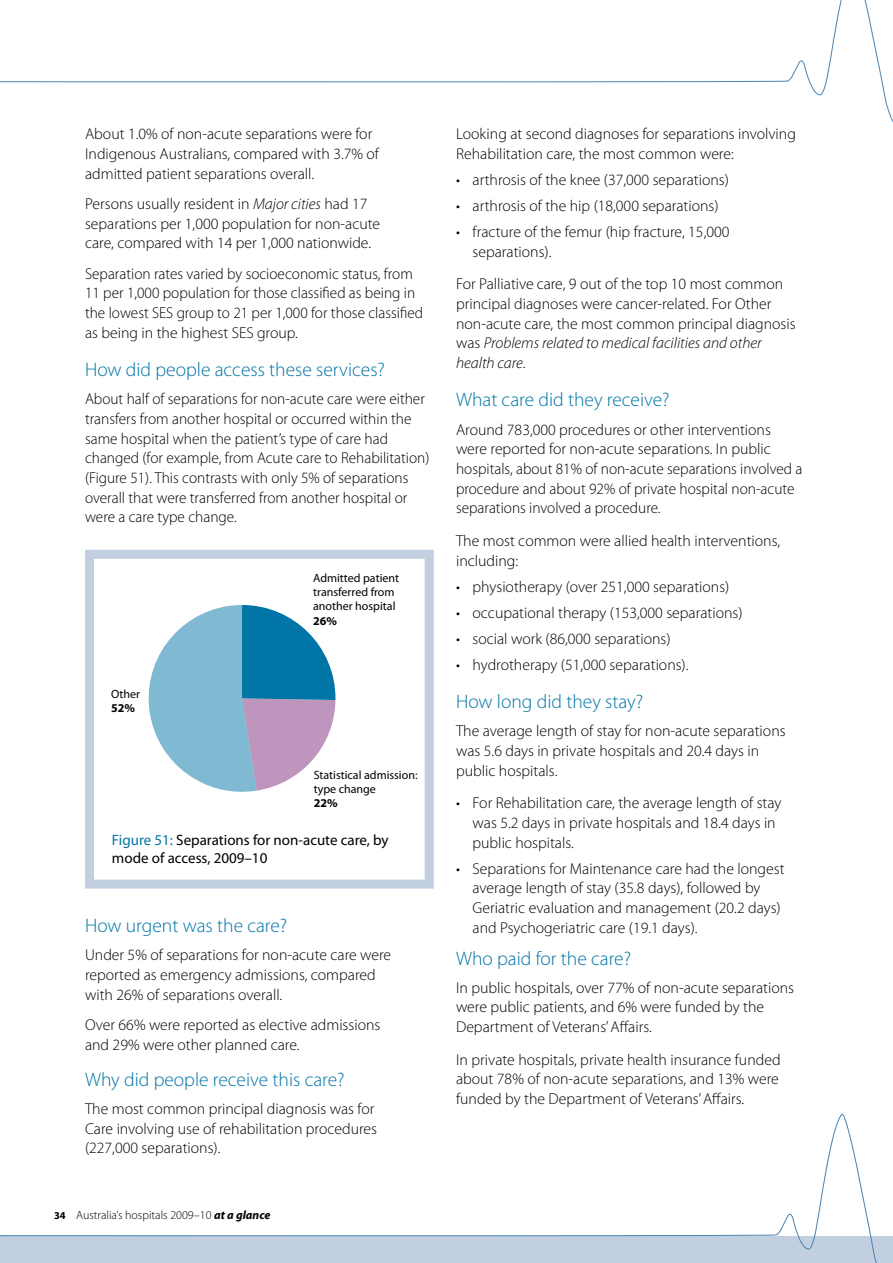
<style>
.page{position:relative;width:893px;height:1263px;background:#fff}
.page>*{position:absolute;margin:0;border:0;box-sizing:border-box;transform-origin:0 0}
.t1{font:300 19.5px "Myriad Pro";color:#0075a6}
.t2{font:300 15.75px/19.6px "Myriad Pro";color:#000}
.t3{font:15px/18px "Myriad Pro";color:#000}
.t4{font:12px/14.4px "Myriad Pro";color:#000}
.t5{font:300 12px "Myriad Pro";color:#000}
.t6{font:700 12px "Myriad Pro";color:#000}
.s1{font-style:italic}
.s2{color:#0075a6}
.s3{font-weight:700;font-size:10.5px}
.s4{font-weight:700;font-style:italic}
</style>
<div class="page">
<svg style="left:0;top:1113px;width:893px;height:150px"></svg>
<svg style="left:0;top:0;width:893px;height:123px"></svg>
<svg style="left:149px;top:605px;width:186px;height:187px"></svg>
<div style="left:85px;top:550px;width:349px;height:338px;border:9px solid #c2cfe1"></div>
<p class="t2" style="left:85px;top:124px;width:296px">About 1.0% of non-acute separations were for<br>Indigenous Australians, compared with 3.7% of admitted patient separations overall.</p>
<p class="t2" style="left:85px;top:194px;width:297px">Persons usually resident in <span class="s1">Major cities</span> had 17 separations per 1,000 population for non-acute care, compared with 14 per 1,000 nationwide.</p>
<p class="t2" style="left:85px;top:264px;width:340px">Separation rates varied by socioeconomic status, from 11 per 1,000 population for those classified as being in the lowest SES group to 21 per 1,000 for those classified as being in the highest SES group.</p>
<p class="t1" style="left:85px;top:358px;width:301px">How did people access these services?</p>
<p class="t2" style="left:85px;top:389px;width:346px">About half of separations for non-acute care were either transfers from another hospital or occurred within the same hospital when the patient’s type of care had changed (for example, from Acute care to Rehabilitation) (Figure 51). This contrasts with only 5% of separations overall that were transferred from another hospital or were a care type change.</p>
<p class="t4" style="left:111px;top:687px;width:31px">Other</p>
<p class="t6" style="left:111px;top:701px;width:25px">52%</p>
<p class="t4" style="left:313px;top:570px;width:87px">Admitted patient transferred from another hospital</p>
<p class="t6" style="left:313px;top:613px;width:25px">26%</p>
<p class="t4" style="left:314px;top:767px;width:105px">Statistical admission: type change</p>
<p class="t6" style="left:314px;top:795px;width:25px">22%</p>
<p class="t3" style="left:112px;top:831px;width:278px"><span class="s2">Figure 51:</span> Separations for non-acute care, by mode of access, 2009–10</p>
<p class="t1" style="left:85px;top:914px;width:204px">How urgent was the care?</p>
<p class="t2" style="left:85px;top:945px;width:308px">Under 5% of separations for non-acute care were reported as emergency admissions, compared with 26% of separations overall.</p>
<p class="t2" style="left:85px;top:1015px;width:297px">Over 66% were reported as elective admissions and 29% were other planned care.</p>
<p class="t1" style="left:85px;top:1067px;width:261px">Why did people receive this care?</p>
<p class="t2" style="left:85px;top:1099px;width:293px">The most common principal diagnosis was for<br>Care involving use of rehabilitation procedures (227,000 separations).</p>
<p class="t5" style="left:54px;top:1207px;width:218px"><span class="s3">34</span> Australia’s hospitals 2009–10 <span class="s4">at a glance</span></p>
<p class="t2" style="left:456px;top:124px;width:341px">Looking at second diagnoses for separations involving<br>Rehabilitation care, the most common were:</p>
<p class="t2" style="left:456px;top:170px;width:274px">• arthrosis of the knee (37,000 separations)</p>
<p class="t2" style="left:456px;top:196px;width:264px">• arthrosis of the hip (18,000 separations)</p>
<p class="t2" style="left:473px;top:222px;width:258px;text-indent:-17px">• fracture of the femur (hip fracture, 15,000 separations).</p>
<p class="t2" style="left:456px;top:274px;width:341px">For Palliative care, 9 out of the top 10 most common principal diagnoses were cancer-related. For Other non-acute care, the most common principal diagnosis was <span class="s1">Problems related to medical facilities and other health care</span>.</p>
<p class="t1" style="left:456px;top:388px;width:215px">What care did they receive?</p>
<p class="t2" style="left:456px;top:419px;width:348px">Around 783,000 procedures or other interventions were reported for non-acute separations. In public hospitals, about 81% of non-acute separations involved a procedure and about 92% of private hospital non-acute separations involved a procedure.</p>
<p class="t2" style="left:456px;top:531px;width:326px">The most common were allied health interventions, including:</p>
<p class="t2" style="left:456px;top:576px;width:275px">• physiotherapy (over 251,000 separations)</p>
<p class="t2" style="left:456px;top:602px;width:288px">• occupational therapy (153,000 separations)</p>
<p class="t2" style="left:456px;top:628px;width:216px">• social work (86,000 separations)</p>
<p class="t2" style="left:456px;top:655px;width:234px">• hydrotherapy (51,000 separations).</p>
<p class="t1" style="left:456px;top:690px;width:189px">How long did they stay?</p>
<p class="t2" style="left:456px;top:721px;width:331px">The average length of stay for non-acute separations was 5.6 days in private hospitals and 20.4 days in public hospitals.</p>
<p class="t2" style="left:473px;top:793px;width:310px;text-indent:-17px">• For Rehabilitation care, the average length of stay was 5.2 days in private hospitals and 18.4 days in public hospitals.</p>
<p class="t2" style="left:473px;top:858px;width:314px;text-indent:-17px">• Separations for Maintenance care had the longest average length of stay (35.8 days), followed by Geriatric evaluation and management (20.2 days) and Psychogeriatric care (19.1 days).</p>
<p class="t1" style="left:456px;top:946px;width:177px">Who paid for the care?</p>
<p class="t2" style="left:456px;top:977px;width:340px">In public hospitals, over 77% of non-acute separations were public patients, and 6% were funded by the<br>Department of Veterans’ Affairs.</p>
<p class="t2" style="left:456px;top:1049px;width:326px;text-align:justify">In private hospitals, private health insurance funded about 78% of non-acute separations, and 13% were funded by the Department of Veterans’ Affairs.</p>
</div>
